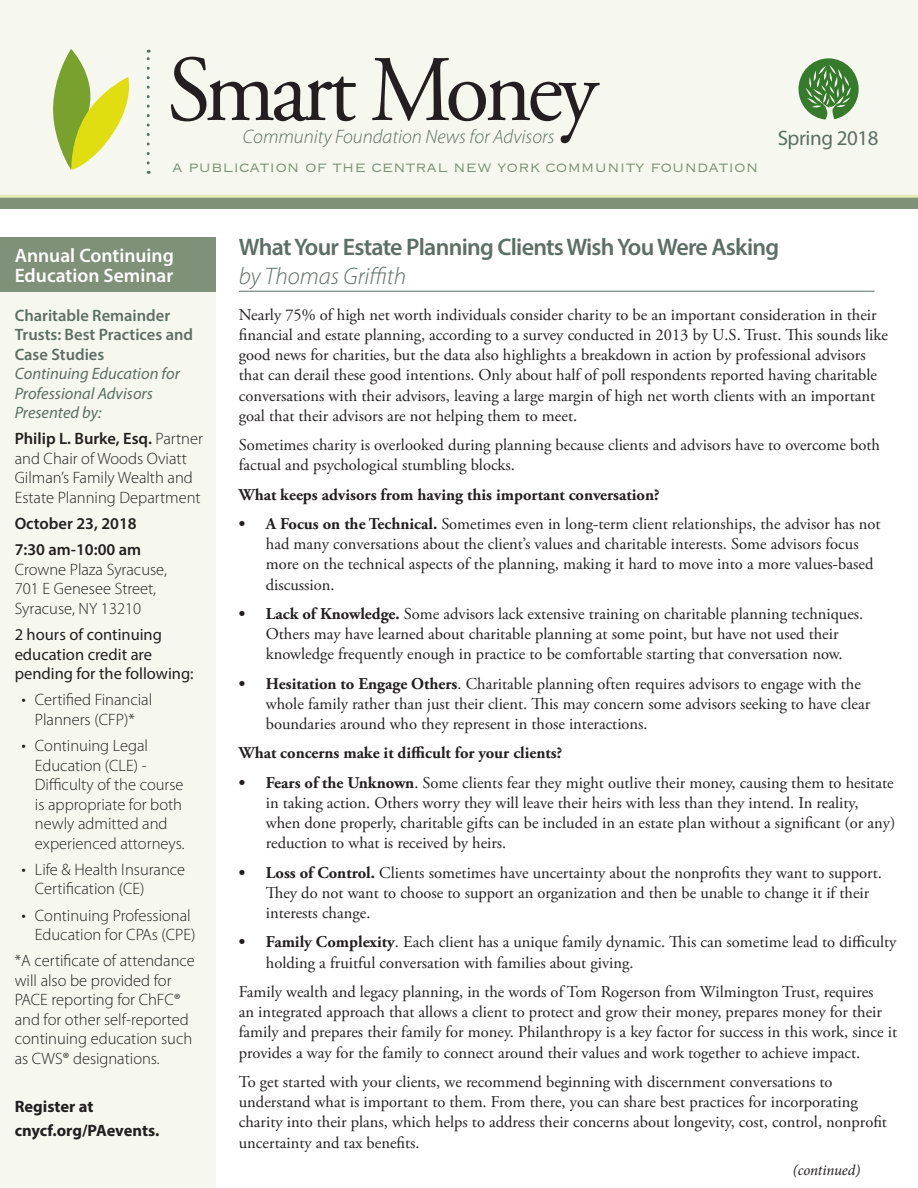
<style>
.page{position:relative;width:918px;height:1188px;background:#fff}
.page>*{position:absolute;margin:0;border:0;box-sizing:border-box;transform-origin:0 0}
.t1{font:93.6px "Adobe Garamond Pro";letter-spacing:-.05em;color:#231f20;scale:.96 1}
.t2{font:600 24px "Myriad Pro";letter-spacing:-.03em;color:#5d6e65}
.t3{font:italic 300 24px "Myriad Pro";color:#5d6e65}
.t4{font:21px "Myriad Pro";letter-spacing:-.02em;color:#5d6e65}
.t5{font:italic 300 19.5px "Myriad Pro";color:#5d6e65}
.t6{font:600 19.5px/19.5px "Myriad Pro";color:#fff}
.t7{font:19.05px "Copperplate Gothic Std 32 BC";letter-spacing:-.01em;color:#7f9178}
.t8{font:16.5px/20.2px "Adobe Garamond Pro";color:#231f20}
.t9{font:300 16.5px/19.5px "Myriad Pro";color:#231f20}
.t10{font:700 16.5px "Adobe Garamond Pro";color:#231f20}
.t11{font:16.5px/19.5px "Myriad Pro";color:#231f20}
.t12{font:italic 16.5px/19.5px "Myriad Pro";color:#5d6e65}
.t13{font:600 16.5px/19.5px "Myriad Pro";color:#5d6e65}
.t14{font:700 16.5px "Myriad Pro";color:#231f20}
.t15{font:600 16.5px "Myriad Pro";color:#231f20}
.t16{font:italic 15px "Minion Pro";letter-spacing:-.01em;color:#231f20}
.s1{font-weight:600}
.s2{font-size:18px}
.s3{font-weight:700}
</style>
<div class="page">
<div style="left:0;top:237px;width:216px;height:951px;background:#f6f8ef"></div>
<div style="left:0;top:176px;width:918px;height:32px;background:#7f9178"></div>
<div style="left:0;top:0;width:918px;height:195px;background:#f6f8ef"></div>
<svg style="left:147px;top:50px;width:3px;height:113px"></svg>
<svg style="left:799px;top:58px;width:60px;height:62px"></svg>
<svg style="left:53px;top:49px;width:76px;height:121px"></svg>
<hr style="left:0;top:195px;width:918px;height:3px;background:#e9ebb8">
<hr style="left:239px;top:291px;width:636px;height:1px;background:#5d6e65">
<div style="left:0;top:237px;width:216px;height:55px;background:#7f9178"></div>
<p class="t1" style="left:167px;top:34px;width:450px">Smart Money</p>
<p class="t5" style="left:243px;top:125px;width:313px">Community Foundation News for Advisors</p>
<p class="t4" style="left:778px;top:125px;width:102px">Spring 2018</p>
<p class="t7" style="left:172px;top:157px;width:588px">a publication of the central new york community foundation</p>
<p class="t6" style="left:15px;top:245px;width:161px">Annual Continuing<br>Education Seminar</p>
<p class="t13" style="left:15px;top:305px;width:180px">Charitable Remainder<br>Trusts: Best Practices and<br>Case Studies</p>
<p class="t12" style="left:15px;top:364px;width:167px">Continuing Education for<br>Professional Advisors</p>
<p class="t12" style="left:15px;top:403px;width:89px">Presented by:</p>
<p class="t9" style="left:15px;top:429px;width:190px"><span class="s1">Philip L. Burke, Esq.</span> Partner and Chair of Woods Oviatt<br>Gilman’s Family Wealth and<br>Estate Planning Department</p>
<p class="t15" style="left:15px;top:513px;width:124px">October 23, 2018</p>
<p class="t15" style="left:15px;top:539px;width:128px">7:30 am-10:00 am</p>
<p class="t9" style="left:15px;top:560px;width:154px">Crowne Plaza Syracuse,</p>
<p class="t9" style="left:15px;top:579px;width:143px">701 E Genesee Street,<br>Syracuse, NY 13210</p>
<p class="t11" style="left:15px;top:625px;width:180px">2 hours of continuing education credit are pending for the following:</p>
<p class="t9" style="left:21px;top:690px;width:132px;text-align:center"><span class="s2">•</span> Certified Financial<br>Planners (CFP)*</p>
<p class="t9" style="left:35px;top:736px;width:151px;text-indent:-13px"><span class="s2">•</span> Continuing Legal<br>Education (CLE) -<br>Difficulty of the course is appropriate for both newly admitted and experienced attorneys.</p>
<p class="t9" style="left:35px;top:860px;width:152px;text-indent:-13px"><span class="s2">•</span> Life &amp; Health Insurance<br>Certification (CE)</p>
<p class="t9" style="left:21px;top:905px;width:176px;text-align:right"><span class="s2">•</span> Continuing Professional<br>Education for CPAs (CPE)</p>
<p class="t9" style="left:15px;top:951px;width:182px">*A certificate of attendance will also be provided for<br>PACE reporting for ChFC® and for other self-reported continuing education such as CWS® designations.</p>
<p class="t14" style="left:15px;top:1096px;width:80px">Register at</p>
<p class="t14" style="left:15px;top:1120px;width:146px">cnycf.org/PAevents.</p>
<p class="t2" style="left:239px;top:232px;width:542px">What Your Estate Planning Clients Wish You Were Asking</p>
<p class="t3" style="left:239px;top:261px;width:169px">by Thomas Griffith</p>
<p class="t8" style="left:239px;top:305px;width:651px">Nearly 75% of high net worth individuals consider charity to be an important consideration in their financial and estate planning, according to a survey conducted in 2013 by U.S. Trust. This sounds like good news for charities, but the data also highlights a breakdown in action by professional advisors that can derail these good intentions. Only about half of poll respondents reported having charitable conversations with their advisors, leaving a large margin of high net worth clients with an important goal that their advisors are not helping them to meet.</p>
<p class="t8" style="left:239px;top:435px;width:643px">Sometimes charity is overlooked during planning because clients and advisors have to overcome both factual and psychological stumbling blocks.</p>
<p class="t10" style="left:239px;top:485px;width:422px">What keeps advisors from having this important conversation?</p>
<p class="t8" style="left:266px;top:514px;width:616px;text-indent:-27px"><span class="s3">• A Focus on the Technical.</span> Sometimes even in long-term client relationships, the advisor has not had many conversations about the client’s values and charitable interests. Some advisors focus more on the technical aspects of the planning, making it hard to move into a more values-based discussion.</p>
<p class="t8" style="left:239px;top:604px;width:626px;text-align:center"><span class="s3">• Lack of Knowledge.</span> Some advisors lack extensive training on charitable planning techniques.<br>Others may have learned about charitable planning at some point, but have not used their knowledge frequently enough in practice to be comfortable starting that conversation now.</p>
<p class="t8" style="left:266px;top:674px;width:606px;text-indent:-27px"><span class="s3">• Hesitation to Engage Others</span>. Charitable planning often requires advisors to engage with the whole family rather than just their client. This may concern some advisors seeking to have clear boundaries around who they represent in those interactions.</p>
<p class="t10" style="left:239px;top:743px;width:325px">What concerns make it difficult for your clients?</p>
<p class="t8" style="left:266px;top:773px;width:631px;text-indent:-27px"><span class="s3">• Fears of the Unknown</span>. Some clients fear they might outlive their money, causing them to hesitate in taking action. Others worry they will leave their heirs with less than they intend. In reality, when done properly, charitable gifts can be included in an estate plan without a significant (or any) reduction to what is received by heirs.</p>
<p class="t8" style="left:266px;top:863px;width:618px;text-indent:-27px"><span class="s3">• Loss of Control.</span> Clients sometimes have uncertainty about the nonprofits they want to support.<br>They do not want to choose to support an organization and then be unable to change it if their interests change.</p>
<p class="t8" style="left:266px;top:933px;width:632px;text-indent:-27px"><span class="s3">• Family Complexity</span>. Each client has a unique family dynamic. This can sometime lead to difficulty holding a fruitful conversation with families about giving.</p>
<p class="t8" style="left:239px;top:982px;width:660px">Family wealth and legacy planning, in the words of Tom Rogerson from Wilmington Trust, requires<br>an integrated approach that allows a client to protect and grow their money, prepares money for their family and prepares their family for money. Philanthropy is a key factor for success in this work, since it provides a way for the family to connect around their values and work together to achieve impact.</p>
<p class="t8" style="left:239px;top:1072px;width:650px">To get started with your clients, we recommend beginning with discernment conversations to understand what is important to them. From there, you can share best practices for incorporating charity into their plans, which helps to address their concerns about longevity, cost, control, nonprofit uncertainty and tax benefits.</p>
<p class="t16" style="left:793px;top:1160px;width:69px">(continued)</p>
</div>
